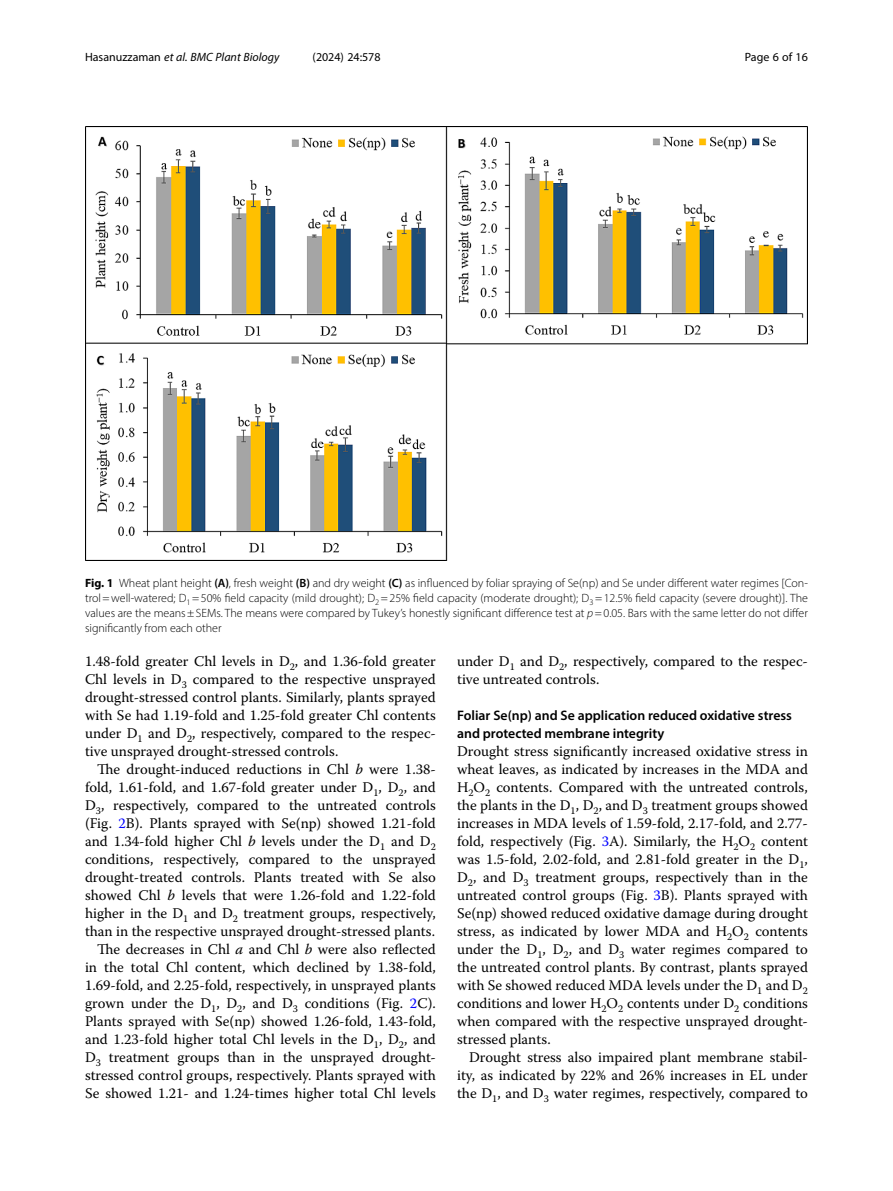
<style>
.page{position:relative;width:893px;height:1191px;background:#fff}
.page>*{position:absolute;margin:0;border:0;box-sizing:border-box;transform-origin:0 0}
.Body_Text_Indent{font:14.7px/18px "Warnock Pro";color:#000;text-align:justify}
.Body_Text{font:14.7px/18px "Warnock Pro";color:#000;text-align:justify}
.Head_2{font:600 13.8px/18px "Myriad Pro";color:#000}
.Figure_Caption{font:300 12px/15px "Myriad Pro";color:#000;text-align:justify}
.t1{font:italic 12px "Myriad Pro";color:#000}
.t2{font:12px "Myriad Pro";color:#000}
.s1{font-style:normal}
.s2{font-weight:700}
.s3{font-weight:600}
.s4{font-style:italic}
.s5{color:#00f}
</style>
<div class="page">
<img style="left:85px;top:126px;width:723px;height:434px">
<p class="t1" style="left:85px;top:50px;width:196px"><span class="s1">Hasanuzzaman</span> et al. BMC Plant Biology</p>
<p class="t2" style="left:313px;top:50px;width:70px">(2024) 24:578</p>
<p class="t2" style="left:745px;top:50px;width:65px">Page 6 of 16</p>
<p class="Figure_Caption" style="left:85px;top:575px;width:724px"><span class="s2">Fig. 1</span> Wheat plant height <span class="s3">(A)</span>, fresh weight <span class="s3">(B)</span> and dry weight <span class="s3">(C)</span> as influenced by foliar spraying of Se(np) and Se under different water regimes [Con&shy;trol=well-watered; D<sub>1</sub> =50% field capacity (mild drought); D<sub>2</sub> =25% field capacity (moderate drought); D<sub>3</sub> =12.5% field capacity (severe drought)]. The values are the means±SEMs. The means were compared by Tukey’s honestly significant difference test at <span class="s4">p</span>=0.05. Bars with the same letter do not differ significantly from each other</p>
<p class="Body_Text" style="left:85px;top:652px;width:352px">1.48-fold greater Chl levels in D<sub>2</sub>, and 1.36-fold greater Chl levels in D<sub>3</sub> compared to the respective unsprayed drought-stressed control plants. Similarly, plants sprayed with Se had 1.19-fold and 1.25-fold greater Chl contents under D<sub>1</sub> and D<sub>2</sub>, respectively, compared to the respec&shy;tive unsprayed drought-stressed controls.</p>
<p class="Body_Text_Indent" style="left:85px;top:760px;width:352px;text-indent:12px">The drought-induced reductions in Chl <span class="s4">b</span> were 1.38- fold, 1.61-fold, and 1.67-fold greater under D<sub>1</sub>, D<sub>2</sub>, and D<sub>3</sub>, respectively, compared to the untreated controls (Fig. <span class="s5">2</span>B). Plants sprayed with Se(np) showed 1.21-fold and 1.34-fold higher Chl <span class="s4">b</span> levels under the D<sub>1</sub> and D<sub>2 </sub>conditions, respectively, compared to the unsprayed drought-treated controls. Plants treated with Se also showed Chl <span class="s4">b</span> levels that were 1.26-fold and 1.22-fold higher in the D<sub>1</sub> and D<sub>2</sub> treatment groups, respectively, than in the respective unsprayed drought-stressed plants.</p>
<p class="Body_Text_Indent" style="left:85px;top:940px;width:352px;text-indent:12px">The decreases in Chl <span class="s4">a</span> and Chl <span class="s4">b</span> were also reflected in the total Chl content, which declined by 1.38-fold, 1.69-fold, and 2.25-fold, respectively, in unsprayed plants grown under the D<sub>1</sub>, D<sub>2</sub>, and D<sub>3</sub> conditions (Fig. <span class="s5">2</span>C).<br>Plants sprayed with Se(np) showed 1.26-fold, 1.43-fold, and 1.23-fold higher total Chl levels in the D<sub>1</sub>, D<sub>2</sub>, and D<sub>3</sub> treatment groups than in the unsprayed drought&shy;stressed control groups, respectively. Plants sprayed with Se showed 1.21- and 1.24-times higher total Chl levels</p>
<p class="Body_Text_Indent" style="left:457px;top:652px;width:352px">under D<sub>1</sub> and D<sub>2</sub>, respectively, compared to the respec&shy;tive untreated controls.</p>
<p class="Head_2" style="left:457px;top:706px;width:336px">Foliar Se(np) and Se application reduced oxidative stress and protected membrane integrity</p>
<p class="Body_Text" style="left:457px;top:742px;width:352px">Drought stress significantly increased oxidative stress in wheat leaves, as indicated by increases in the MDA and H<sub>2</sub>O<sub>2</sub> contents. Compared with the untreated controls, the plants in the D<sub>1</sub>, D<sub>2</sub>, and D<sub>3</sub> treatment groups showed increases in MDA levels of 1.59-fold, 2.17-fold, and 2.77- fold, respectively (Fig. <span class="s5">3</span>A). Similarly, the H<sub>2</sub>O<sub>2</sub> content was 1.5-fold, 2.02-fold, and 2.81-fold greater in the D<sub>1</sub>, D<sub>2</sub>, and D<sub>3</sub> treatment groups, respectively than in the untreated control groups (Fig. <span class="s5">3</span>B). Plants sprayed with Se(np) showed reduced oxidative damage during drought stress, as indicated by lower MDA and H<sub>2</sub>O<sub>2</sub> contents under the D<sub>1</sub>, D<sub>2</sub>, and D<sub>3</sub> water regimes compared to the untreated control plants. By contrast, plants sprayed with Se showed reduced MDA levels under the D<sub>1</sub> and D<sub>2 </sub>conditions and lower H<sub>2</sub>O<sub>2</sub> contents under D<sub>2</sub> conditions when compared with the respective unsprayed drought&shy;stressed plants.</p>
<p class="Body_Text_Indent" style="left:457px;top:1048px;width:352px;text-indent:12px">Drought stress also impaired plant membrane stabil&shy;ity, as indicated by 22% and 26% increases in EL under the D<sub>1</sub>, and D<sub>3</sub> water regimes, respectively, compared to</p>
</div>
